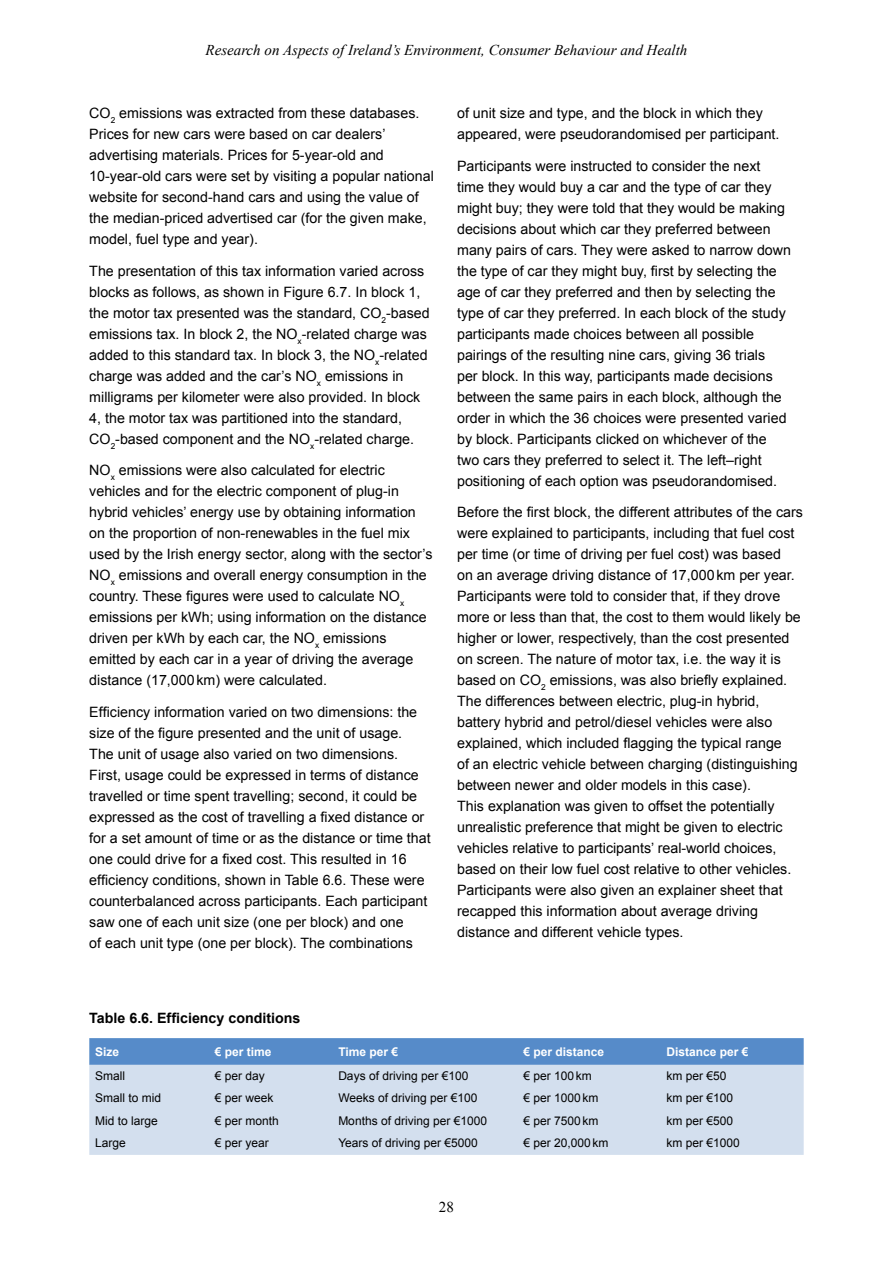
<style>
.page{position:relative;width:893px;height:1263px;background:#fff}
.page>*{position:absolute;margin:0;border:0;box-sizing:border-box;transform-origin:0 0}
.t1{font:italic 15px "Times New Roman";color:#000}
.t2{font:15px "Times New Roman";color:#000}
.Text__full_out{font:14.25px/21px "Arial";color:#000}
.Table_legend{font:700 14.25px "Arial";color:#000}
.Table_text{font:12px "Arial";color:#000}
.Table_heading{font:700 12px "Arial";color:#fff}
</style>
<div class="page">
<svg style="left:89px;top:1038px;width:715px;height:27px;background:#588cc9"></svg>
<div style="left:89px;top:1065px;width:715px;height:90px;background:#d3dfee"></div>
<p class="t1" style="left:206px;top:40px;width:483px">Research on Aspects of Ireland’s Environment, Consumer Behaviour and Health</p>
<p class="Text__full_out" style="left:89px;top:103px;width:346px">CO<sub>2</sub> emissions was extracted from these databases.<br>Prices for new cars were based on car dealers’ advertising materials. Prices for 5-year-old and 10-year-old cars were set by visiting a popular national website for second-hand cars and using the value of the median-priced advertised car (for the given make, model, fuel type and year).</p>
<p class="Text__full_out" style="left:89px;top:261px;width:342px">The presentation of this tax information varied across blocks as follows, as shown in Figure 6.7. In block 1, the motor tax presented was the standard, CO<sub>2</sub>-based emissions tax. In block 2, the NO<sub>x</sub>-related charge was added to this standard tax. In block 3, the NO<sub>x</sub>-related charge was added and the car’s NO<sub>x</sub> emissions in milligrams per kilometer were also provided. In block 4, the motor tax was partitioned into the standard, CO<sub>2</sub>-based component and the NO<sub>x</sub>-related charge.</p>
<p class="Text__full_out" style="left:89px;top:460px;width:345px">NO<sub>x</sub> emissions were also calculated for electric vehicles and for the electric component of plug-in hybrid vehicles’ energy use by obtaining information on the proportion of non-renewables in the fuel mix used by the Irish energy sector, along with the sector’s NO<sub>x</sub> emissions and overall energy consumption in the country. These figures were used to calculate NO<sub>x </sub>emissions per kWh; using information on the distance driven per kWh by each car, the NO<sub>x</sub> emissions emitted by each car in a year of driving the average distance (17,000km) were calculated.</p>
<p class="Text__full_out" style="left:89px;top:702px;width:343px">Efficiency information varied on two dimensions: the size of the figure presented and the unit of usage.<br>The unit of usage also varied on two dimensions.<br>First, usage could be expressed in terms of distance travelled or time spent travelling; second, it could be expressed as the cost of travelling a fixed distance or for a set amount of time or as the distance or time that one could drive for a fixed cost. This resulted in 16 efficiency conditions, shown in Table 6.6. These were counterbalanced across participants. Each participant saw one of each unit size (one per block) and one<br>of each unit type (one per block). The combinations</p>
<p class="Text__full_out" style="left:457px;top:103px;width:324px">of unit size and type, and the block in which they appeared, were pseudorandomised per participant.</p>
<p class="Text__full_out" style="left:457px;top:156px;width:335px">Participants were instructed to consider the next<br>time they would buy a car and the type of car they might buy; they were told that they would be making decisions about which car they preferred between many pairs of cars. They were asked to narrow down the type of car they might buy, first by selecting the age of car they preferred and then by selecting the type of car they preferred. In each block of the study participants made choices between all possible pairings of the resulting nine cars, giving 36 trials<br>per block. In this way, participants made decisions between the same pairs in each block, although the order in which the 36 choices were presented varied by block. Participants clicked on whichever of the two cars they preferred to select it. The left–right positioning of each option was pseudorandomised.</p>
<p class="Text__full_out" style="left:457px;top:502px;width:347px">Before the first block, the different attributes of the cars were explained to participants, including that fuel cost per time (or time of driving per fuel cost) was based<br>on an average driving distance of 17,000km per year.<br>Participants were told to consider that, if they drove more or less than that, the cost to them would likely be higher or lower, respectively, than the cost presented on screen. The nature of motor tax, i.e. the way it is based on CO<sub>2</sub> emissions, was also briefly explained.<br>The differences between electric, plug-in hybrid, battery hybrid and petrol/diesel vehicles were also explained, which included flagging the typical range<br>of an electric vehicle between charging (distinguishing between newer and older models in this case).<br>This explanation was given to offset the potentially unrealistic preference that might be given to electric vehicles relative to participants’ real-world choices, based on their low fuel cost relative to other vehicles.<br>Participants were also given an explainer sheet that recapped this information about average driving distance and different vehicle types.</p>
<p class="Table_legend" style="left:89px;top:1008px;width:213px">Table 6.6. Efficiency conditions</p>
<p class="Table_heading" style="left:95px;top:1044px;width:26px">Size</p>
<p class="Table_heading" style="left:215px;top:1044px;width:58px">€ per time</p>
<p class="Table_heading" style="left:338px;top:1044px;width:61px">Time per €</p>
<p class="Table_heading" style="left:524px;top:1044px;width:82px">€ per distance</p>
<p class="Table_heading" style="left:666px;top:1044px;width:84px">Distance per €</p>
<p class="Table_text" style="left:95px;top:1067px;width:32px">Small</p>
<p class="Table_text" style="left:215px;top:1067px;width:52px">€ per day</p>
<p class="Table_text" style="left:338px;top:1067px;width:132px">Days of driving per €100</p>
<p class="Table_text" style="left:524px;top:1067px;width:70px">€ per 100km</p>
<p class="Table_text" style="left:666px;top:1067px;width:62px">km per €50</p>
<p class="Table_text" style="left:95px;top:1090px;width:68px">Small to mid</p>
<p class="Table_text" style="left:215px;top:1090px;width:60px">€ per week</p>
<p class="Table_text" style="left:338px;top:1090px;width:141px">Weeks of driving per €100</p>
<p class="Table_text" style="left:524px;top:1090px;width:76px">€ per 1000km</p>
<p class="Table_text" style="left:666px;top:1090px;width:68px">km per €100</p>
<p class="Table_text" style="left:95px;top:1112px;width:64px">Mid to large</p>
<p class="Table_text" style="left:215px;top:1112px;width:66px">€ per month</p>
<p class="Table_text" style="left:338px;top:1112px;width:150px">Months of driving per €1000</p>
<p class="Table_text" style="left:524px;top:1112px;width:76px">€ per 7500km</p>
<p class="Table_text" style="left:666px;top:1112px;width:68px">km per €500</p>
<p class="Table_text" style="left:95px;top:1135px;width:32px">Large</p>
<p class="Table_text" style="left:215px;top:1135px;width:56px">€ per year</p>
<p class="Table_text" style="left:338px;top:1135px;width:141px">Years of driving per €5000</p>
<p class="Table_text" style="left:524px;top:1135px;width:86px">€ per 20,000km</p>
<p class="Table_text" style="left:666px;top:1135px;width:75px">km per €1000</p>
<p class="t2" style="left:439px;top:1197px;width:16px">28</p>
</div>
